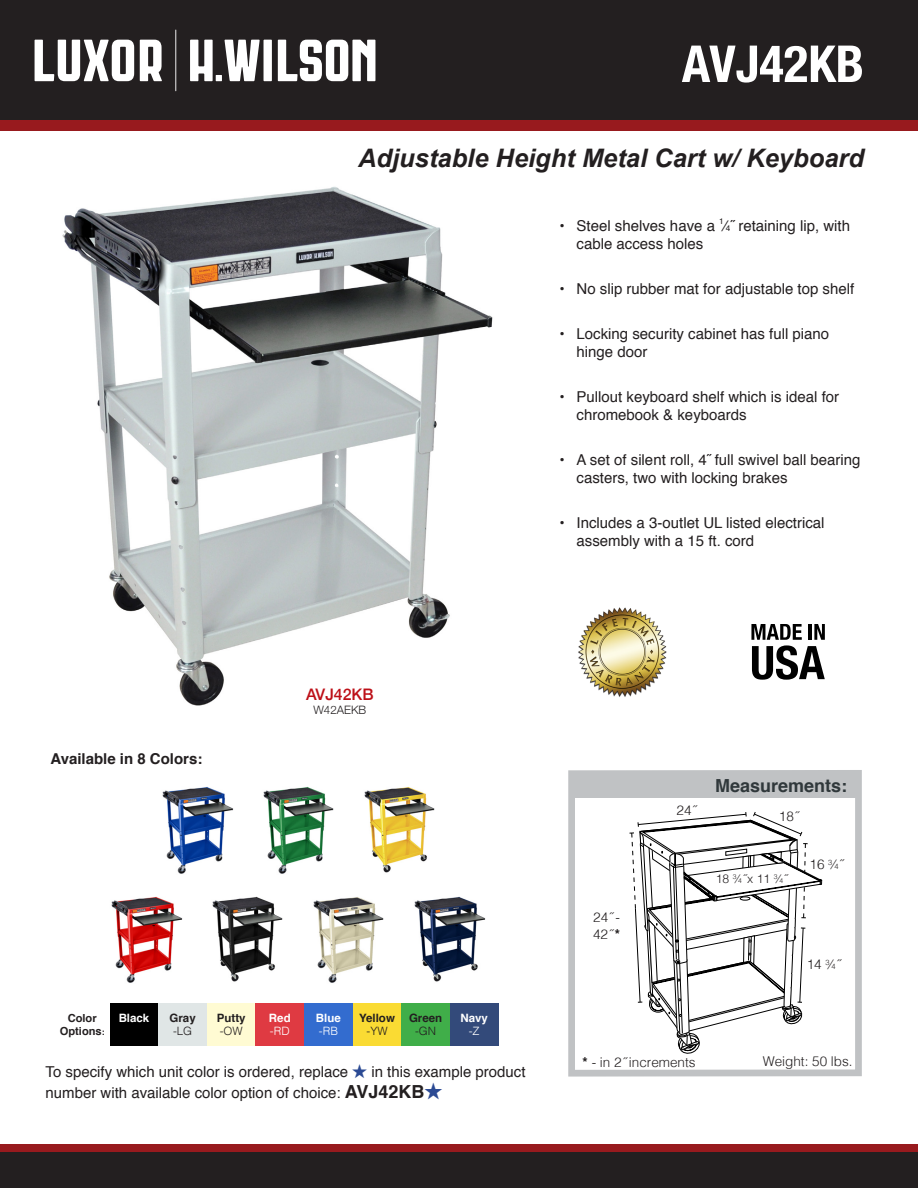
<style>
.page{position:relative;width:918px;height:1188px;background:#fff}
.page>*{position:absolute;margin:0;border:0;box-sizing:border-box;transform-origin:0 0}
.t1{font:700 condensed 51px "Helvetica Neue";color:#fff}
.t2{font:italic 700 25.5px "Arial";color:#231f20}
.t3{font:700 18px "Helvetica";color:#30383b}
.ItemMeasure{font:500 15.9px "Helvetica Neue";color:#bd1018}
.t4{font:15px/18px "Helvetica";color:#231f20}
.t5{font:700 15px "Helvetica";color:#231f20}
.t6{font:300 13.5px/16.2px "Helvetica";color:#231f20}
.t7{font:300 12.15px "Helvetica";color:#231f20}
.t8{font:700 11.55px "Helvetica";color:#231f20}
.t9{font:700 11.55px "Helvetica";color:#fff}
.t10{font:300 11.55px "Helvetica";color:#231f20}
.t11{font:300 11.55px "Helvetica";color:#fff}
.ItemMeasure-2{font:300 11.55px "Helvetica Neue";color:#231f20}
.t12{font:700 11.1px "Helvetica";color:#231f20}
.s1{font-size:8.25px}
.s2{font-size:8.7px}
.s3{font-family:"Hira Kaku Pro W3";color:#2b4a94}
.s4{font-weight:700;font-size:18px}
.s5{font-family:"Hira Kaku Pro W3";font-size:18px;color:#2b4a94}
.s6{font-weight:700}
.s7{font-size:6.75px}
.s8{font-size:7.35px}
</style>
<div class="page">
<div style="left:0;top:1144px;width:918px;height:8px;background:#981a1e"></div>
<div style="left:0;top:1152px;width:918px;height:36px;background:#231f20"></div>
<div style="left:0;top:120px;width:918px;height:11px;background:#981a1e"></div>
<div style="left:0;top:0;width:918px;height:120px;background:#231f20"></div>
<svg style="left:35px;top:40px;width:99px;height:41px"></svg>
<svg style="left:140px;top:40px;width:22px;height:41px"></svg>
<svg style="left:190px;top:40px;width:70px;height:41px"></svg>
<div style="left:264px;top:40px;width:8px;height:41px;background:#fff"></div>
<svg style="left:278px;top:40px;width:97px;height:41px"></svg>
<hr style="left:175px;top:30px;width:1px;height:61px;background:#fff">
<img style="left:578px;top:607px;width:89px;height:90px">
<div style="left:568px;top:770px;width:294px;height:307px;border:7px solid #c0c2c4"></div>
<div style="left:571px;top:773px;width:290px;height:25px;background:#c0c2c4"></div>
<div style="left:110px;top:1003px;width:48px;height:43px;background:#000"></div>
<div style="left:158px;top:1003px;width:49px;height:43px;background:#e0e6e6"></div>
<div style="left:207px;top:1003px;width:49px;height:43px;background:#fffbd3"></div>
<div style="left:256px;top:1003px;width:48px;height:43px;background:#df3a42"></div>
<div style="left:304px;top:1003px;width:49px;height:43px;background:#336ccf"></div>
<div style="left:353px;top:1003px;width:48px;height:43px;background:#fadb33"></div>
<div style="left:401px;top:1003px;width:49px;height:43px;background:#40ae49"></div>
<div style="left:450px;top:1003px;width:49px;height:43px;background:#334a7a"></div>
<img style="left:313px;top:897px;width:71px;height:86px">
<img style="left:212px;top:896px;width:71px;height:86px">
<img style="left:162px;top:787px;width:72px;height:87px">
<img style="left:263px;top:787px;width:71px;height:87px">
<img style="left:111px;top:897px;width:72px;height:86px">
<img style="left:364px;top:787px;width:71px;height:86px">
<img style="left:414px;top:896px;width:72px;height:86px">
<img style="left:62px;top:186px;width:431px;height:520px">
<svg style="left:751px;top:624px;width:74px;height:56px"></svg>
<svg style="left:630px;top:812px;width:192px;height:242px"></svg>
<p class="t1" style="left:682px;top:22px;width:184px">AVJ42KB</p>
<p class="t2" style="left:358px;top:141px;width:507px">Adjustable Height Metal Cart w/ Keyboard</p>
<p class="t4" style="left:577px;top:217px;width:275px;text-indent:-17px">• Steel shelves have a <sup>1</sup>⁄<span class="s1">4</span>˝ retaining lip, with cable access holes</p>
<p class="t4" style="left:559px;top:280px;width:296px">• No slip rubber mat for adjustable top shelf</p>
<p class="t4" style="left:577px;top:325px;width:254px;text-indent:-17px">• Locking security cabinet has full piano hinge door</p>
<p class="t4" style="left:577px;top:388px;width:264px;text-indent:-17px">• Pullout keyboard shelf which is ideal for chromebook &amp; keyboards</p>
<p class="t4" style="left:577px;top:451px;width:285px;text-indent:-17px">• A set of silent roll, 4˝ full swivel ball bearing casters, two with locking brakes</p>
<p class="t4" style="left:577px;top:514px;width:249px;text-indent:-17px">• Includes a 3-outlet UL listed electrical assembly with a 15 ft. cord</p>
<p class="t5" style="left:50px;top:747px;width:154px">Available in 8 Colors:</p>
<p class="ItemMeasure" style="left:306px;top:682px;width:69px">AVJ42KB</p>
<p class="ItemMeasure-2" style="left:313px;top:700px;width:54px">W42AEKB</p>
<p class="t12" style="left:68px;top:1009px;width:31px">Color</p>
<p class="t12" style="left:60px;top:1022px;width:46px">Options<span class="s2">:</span></p>
<p class="t9" style="left:119px;top:1008px;width:32px">Black</p>
<p class="t8" style="left:170px;top:1008px;width:28px">Gray</p>
<p class="t10" style="left:173px;top:1022px;width:21px">-LG</p>
<p class="t8" style="left:217px;top:1008px;width:30px">Putty</p>
<p class="t10" style="left:220px;top:1022px;width:25px">-OW</p>
<p class="t9" style="left:269px;top:1008px;width:23px">Red</p>
<p class="t11" style="left:270px;top:1022px;width:21px">-RD</p>
<p class="t9" style="left:316px;top:1008px;width:26px">Blue</p>
<p class="t11" style="left:319px;top:1022px;width:21px">-RB</p>
<p class="t8" style="left:359px;top:1008px;width:37px">Yellow</p>
<p class="t10" style="left:367px;top:1022px;width:23px">-YW</p>
<p class="t8" style="left:409px;top:1008px;width:35px">Green</p>
<p class="t10" style="left:415px;top:1022px;width:23px">-GN</p>
<p class="t9" style="left:461px;top:1008px;width:29px">Navy</p>
<p class="t11" style="left:469px;top:1022px;width:12px">-Z</p>
<p class="t4" style="left:46px;top:1061px;width:482px;line-height:21.6px">To specify which unit color is ordered, replace <span class="s3">★</span> in this example product number with available color option of choice: <span class="s4">AVJ42KB</span><span class="s5">★</span></p>
<p class="t6" style="left:593px;top:909px;width:29px">24˝ -<br>42˝<span class="s6">*</span></p>
<p class="t6" style="left:677px;top:802px;width:21px">24˝</p>
<p class="t3" style="left:715px;top:771px;width:134px">Measurements:</p>
<p class="t6" style="left:779px;top:807px;width:21px">18˝</p>
<p class="t7" style="left:716px;top:868px;width:73px">18 <sup>3</sup>⁄<span class="s7">4</span>˝x 11 <sup>3</sup>⁄<span class="s7">4</span>˝</p>
<p class="t6" style="left:810px;top:855px;width:35px">16 <sup>3</sup>⁄<span class="s8">4</span>˝</p>
<p class="t6" style="left:807px;top:955px;width:35px">14 <sup>3</sup>⁄<span class="s8">4</span>˝</p>
<p class="t6" style="left:583px;top:1053px;width:114px"><span class="s6">*</span> - in 2˝ increments</p>
<p class="t6" style="left:763px;top:1053px;width:92px">Weight: 50 lbs.</p>
</div>
